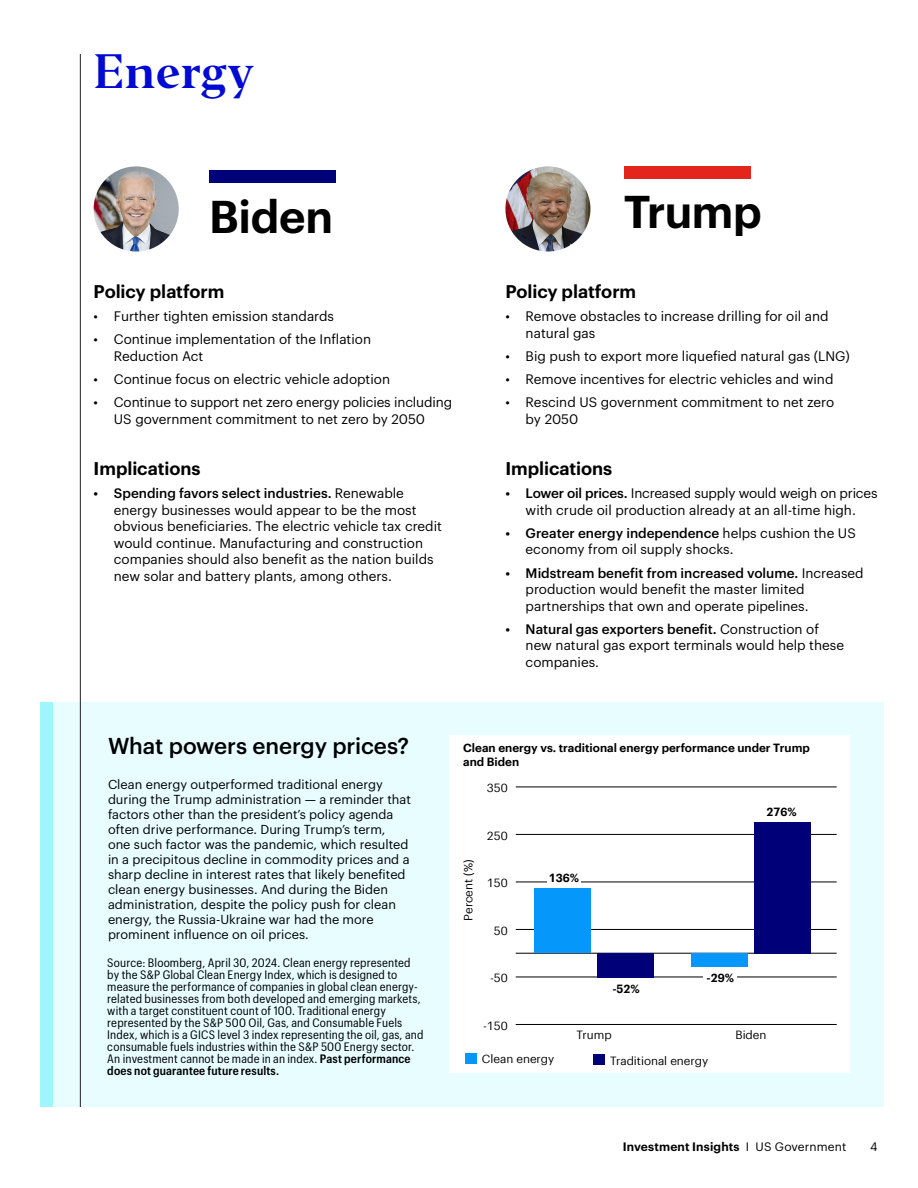
<style>
.page{position:relative;width:918px;height:1188px;background:#fff}
.page>*{position:absolute;margin:0;border:0;box-sizing:border-box;transform-origin:0 0}
.Biden_Trump_Header_H3{font:600 45px "Graphik";letter-spacing:-.005em;color:#000}
.Section_Title_30pt_H2{font:45px "Invesco Editor";color:#000ad2}
.Box_Header_15_19_H3{font:500 22.5px "Graphik";letter-spacing:-.005em;color:#000}
.Body_Header_12_15pt_H4{font:600 18px "Graphik";letter-spacing:-.005em;color:#000}
.t1{font:13.5px/16.5px "Graphik";color:#000}
.Box_Text{font:12.75px/15px "Graphik";color:#000}
.INV_US_-_disclosure_8_10pt{font:12px/12px "Graphik Compact";letter-spacing:.01em;color:#000}
.t2{font:600 12px "Graphik";letter-spacing:.015em;color:#000}
.t3{font:12px "Graphik";color:#000}
.t4{font:600 11.7px/14px "Graphik TF";color:#000}
.t5{font:11.7px "Graphik TF";color:#000}
.s1{font-weight:500}
.s2{font-weight:600}
.s3{font-weight:400}
</style>
<div class="page">
<img style="left:94px;top:166px;width:85px;height:85px;border-radius:43px">
<div style="left:209px;top:171px;width:126px;height:12px;background:#000078"></div>
<img style="left:505px;top:166px;width:85px;height:85px;border-radius:43px">
<div style="left:624px;top:166px;width:126px;height:13px;background:#e4251b"></div>
<div style="left:40px;top:702px;width:844px;height:405px;background:#e7fdff"></div>
<div style="left:449px;top:736px;width:401px;height:337px;background:#fff"></div>
<hr style="left:516px;top:953px;width:321px;height:1px;background:#000">
<hr style="left:516px;top:1024px;width:321px;height:1px;background:#000">
<hr style="left:516px;top:977px;width:321px;height:1px;background:#000">
<hr style="left:516px;top:929px;width:321px;height:1px;background:#000">
<hr style="left:516px;top:882px;width:321px;height:1px;background:#000">
<hr style="left:516px;top:834px;width:321px;height:1px;background:#000">
<hr style="left:516px;top:787px;width:321px;height:1px;background:#000">
<div style="left:597px;top:953px;width:57px;height:25px;background:#000078"></div>
<div style="left:754px;top:822px;width:57px;height:131px;background:#000078"></div>
<div style="left:535px;top:889px;width:56px;height:64px;background:#0598fa"></div>
<div style="left:691px;top:953px;width:57px;height:14px;background:#0598fa"></div>
<div style="left:594px;top:1054px;width:11px;height:11px;background:#000078"></div>
<div style="left:466px;top:1053px;width:11px;height:11px;background:#0598fa"></div>
<div style="left:547px;top:871px;width:34px;height:14px;background:#fff"></div>
<div style="left:703px;top:971px;width:34px;height:15px;background:#fff"></div>
<div style="left:40px;top:702px;width:13px;height:405px;background:#9ff6ff"></div>
<hr style="left:80px;top:54px;width:1px;height:1053px;background:#231f20">
<h2 class="Section_Title_30pt_H2" style="left:94px;top:42px;width:162px">Energy</h2>
<h3 class="Biden_Trump_Header_H3" style="left:209px;top:182px;width:126px">Biden</h3>
<h4 class="Body_Header_12_15pt_H4" style="left:94px;top:278px;width:132px">Policy platform</h4>
<p class="t1" style="left:94px;top:307px;width:242px">• Further tighten emission standards</p>
<p class="t1" style="left:114px;top:330px;width:259px;text-indent:-20px">• Continue implementation of the Inflation<br>Reduction Act</p>
<p class="t1" style="left:94px;top:370px;width:298px">• Continue focus on electric vehicle adoption</p>
<p class="t1" style="left:94px;top:393px;width:360px;text-align:center">• Continue to support net zero energy policies including<br>US government commitment to net zero by 2050</p>
<h4 class="Body_Header_12_15pt_H4" style="left:94px;top:455px;width:108px">Implications</h4>
<p class="t1" style="left:114px;top:484px;width:330px;text-indent:-20px"><span class="s1">• Spending favors select industries.</span> Renewable energy businesses would appear to be the most obvious beneficiaries. The electric vehicle tax credit would continue. Manufacturing and construction companies should also benefit as the nation builds new solar and battery plants, among others.</p>
<h3 class="Biden_Trump_Header_H3" style="left:624px;top:177px;width:139px">Trump</h3>
<h4 class="Body_Header_12_15pt_H4" style="left:505px;top:278px;width:132px">Policy platform</h4>
<p class="t1" style="left:526px;top:307px;width:305px;text-indent:-20px">• Remove obstacles to increase drilling for oil and natural gas</p>
<p class="t1" style="left:505px;top:347px;width:346px">• Big push to export more liquefied natural gas (LNG)</p>
<p class="t1" style="left:505px;top:370px;width:330px">• Remove incentives for electric vehicles and wind</p>
<p class="t1" style="left:526px;top:393px;width:310px;text-indent:-20px">• Rescind US government commitment to net zero by 2050</p>
<h4 class="Body_Header_12_15pt_H4" style="left:505px;top:455px;width:108px">Implications</h4>
<p class="t1" style="left:505px;top:484px;width:374px;text-align:center"><span class="s1">• Lower oil prices.</span> Increased supply would weigh on prices with crude oil production already at an all-time high.</p>
<p class="t1" style="left:526px;top:524px;width:332px;text-indent:-20px"><span class="s1">• Greater energy independence</span> helps cushion the US economy from oil supply shocks.</p>
<p class="t1" style="left:526px;top:563px;width:340px;text-indent:-20px"><span class="s1">• Midstream benefit from increased volume.</span> Increased production would benefit the master limited partnerships that own and operate pipelines.</p>
<p class="t1" style="left:526px;top:620px;width:320px;text-indent:-20px"><span class="s1">• Natural gas exporters benefit.</span> Construction of new natural gas export terminals would help these companies.</p>
<h3 class="Box_Header_15_19_H3" style="left:108px;top:729px;width:303px">What powers energy prices?</h3>
<p class="Box_Text" style="left:108px;top:776px;width:304px">Clean energy outperformed traditional energy during the Trump administration — a reminder that factors other than the president’s policy agenda often drive performance. During Trump’s term, one such factor was the pandemic, which resulted in a precipitous decline in commodity prices and a sharp decline in interest rates that likely benefited clean energy businesses. And during the Biden administration, despite the policy push for clean energy, the Russia-Ukraine war had the more prominent influence on oil prices.</p>
<p class="INV_US_-_disclosure_8_10pt" style="left:107px;top:955px;width:318px">Source: Bloomberg, April 30, 2024. Clean energy represented by the S&amp;P Global Clean Energy Index, which is designed to measure the performance of companies in global clean energy&shy;related businesses from both developed and emerging markets, with a target constituent count of 100. Traditional energy represented by the S&amp;P 500 Oil, Gas, and Consumable Fuels Index, which is a GICS level 3 index representing the oil, gas, and consumable fuels industries within the S&amp;P 500 Energy sector.<br>An investment cannot be made in an index. <span class="s2">Past performance does not guarantee future results.</span></p>
<p class="t4" style="left:463px;top:740px;width:348px">Clean energy vs. traditional energy performance under Trump and Biden</p>
<p class="t5" style="left:487px;top:779px;width:22px">350</p>
<p class="t5" style="left:459px;top:921px;width:63px;rotate:-90deg">Percent (%)</p>
<p class="t5" style="left:487px;top:827px;width:22px">250</p>
<p class="t5" style="left:487px;top:874px;width:22px">150</p>
<p class="t5" style="left:494px;top:922px;width:15px">50</p>
<p class="t4" style="left:549px;top:870px;width:32px">136%</p>
<p class="t4" style="left:767px;top:804px;width:32px">276%</p>
<p class="t5" style="left:490px;top:969px;width:19px">-50</p>
<p class="t5" style="left:483px;top:1017px;width:26px">-150</p>
<p class="t4" style="left:612px;top:981px;width:29px">-52%</p>
<p class="t4" style="left:707px;top:970px;width:29px">-29%</p>
<p class="t5" style="left:577px;top:1026px;width:37px">Trump</p>
<p class="t5" style="left:735px;top:1026px;width:33px">Biden</p>
<p class="t5" style="left:482px;top:1050px;width:74px">Clean energy</p>
<p class="t5" style="left:610px;top:1052px;width:100px">Traditional energy</p>
<p class="t2" style="left:623px;top:1137px;width:225px">Investment Insights <span class="s3">I US Government</span></p>
<p class="t3" style="left:870px;top:1137px;width:9px">4</p>
</div>
